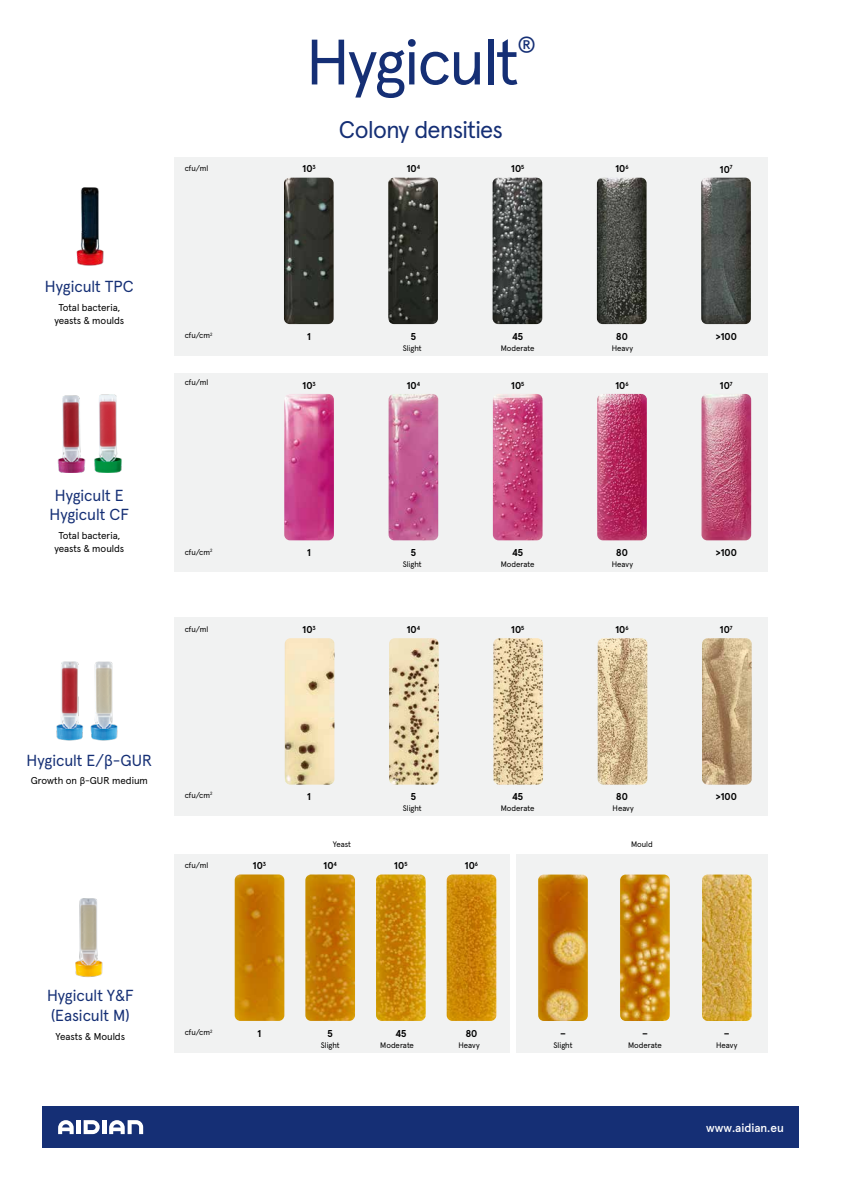
<style>
.page{position:relative;width:842px;height:1191px;background:#fff}
.page>*{position:absolute;margin:0;border:0;box-sizing:border-box;transform-origin:0 0}
.t1{font:64px "Apercu Pro";letter-spacing:-.025em;color:#152f75}
.t2{font:24px "Apercu Pro";letter-spacing:-.025em;color:#152f75}
.t3{font:21px "Apercu Pro";color:#152f75}
.t4{font:16px/18.7px "Apercu Pro";color:#152f75;text-align:center}
.t5{font:500 12px "Apercu Pro";color:#fff}
.t6{font:700 10px "Apercu Pro";color:#000}
.t7{font:10px/13px "Apercu Pro";letter-spacing:-.005em;color:#000;text-align:center}
.t8{font:8px "Apercu Pro";color:#000}
</style>
<div class="page">
<div style="left:174px;top:157px;width:594px;height:199px;background:#f1f2f2"></div>
<div style="left:174px;top:617px;width:594px;height:199px;background:#f1f2f2"></div>
<div style="left:174px;top:373px;width:594px;height:199px;background:#f1f2f2"></div>
<div style="left:174px;top:854px;width:336px;height:198px;background:#f1f2f2"></div>
<div style="left:516px;top:854px;width:252px;height:198px;background:#f1f2f2"></div>
<div style="left:43px;top:1106px;width:756px;height:42px;background:#152f75"></div>
<svg style="left:84px;top:1120px;width:16px;height:14px"></svg>
<hr style="left:77px;top:1120px;width:4px;height:14px;background:#fff">
<hr style="left:102px;top:1120px;width:4px;height:14px;background:#fff">
<svg style="left:58px;top:1120px;width:16px;height:14px"></svg>
<svg style="left:109px;top:1120px;width:34px;height:14px"></svg>
<img style="left:284px;top:178px;width:50px;height:146px">
<img style="left:388px;top:178px;width:50px;height:146px">
<img style="left:493px;top:178px;width:49px;height:146px">
<img style="left:597px;top:178px;width:49px;height:146px">
<img style="left:701px;top:178px;width:50px;height:146px">
<img style="left:284px;top:394px;width:50px;height:146px">
<img style="left:389px;top:394px;width:49px;height:146px">
<img style="left:493px;top:394px;width:49px;height:146px">
<img style="left:597px;top:394px;width:50px;height:146px">
<img style="left:701px;top:394px;width:50px;height:146px">
<img style="left:285px;top:638px;width:49px;height:146px">
<img style="left:389px;top:638px;width:50px;height:146px">
<img style="left:493px;top:638px;width:50px;height:146px">
<img style="left:598px;top:638px;width:49px;height:146px">
<img style="left:702px;top:638px;width:50px;height:146px">
<img style="left:235px;top:874px;width:49px;height:147px">
<img style="left:305px;top:874px;width:50px;height:147px">
<img style="left:376px;top:874px;width:50px;height:147px">
<img style="left:447px;top:874px;width:49px;height:147px">
<img style="left:538px;top:874px;width:50px;height:147px">
<img style="left:620px;top:874px;width:50px;height:147px">
<img style="left:702px;top:874px;width:50px;height:147px">
<img style="left:76px;top:187px;width:28px;height:79px">
<img style="left:94px;top:394px;width:28px;height:79px">
<img style="left:57px;top:395px;width:29px;height:78px">
<img style="left:56px;top:661px;width:28px;height:79px">
<img style="left:90px;top:661px;width:28px;height:79px">
<img style="left:75px;top:898px;width:28px;height:79px">
<h3 class="t4" style="left:45px;top:276px;width:90px">Hygicult TPC</h3>
<p class="t7" style="left:54px;top:300px;width:71px">Total bacteria, yeasts &amp; moulds</p>
<h3 class="t4" style="left:50px;top:485px;width:81px">Hygicult E<br>Hygicult CF</h3>
<p class="t7" style="left:54px;top:528px;width:71px">Total bacteria, yeasts &amp; moulds</p>
<p class="t8" style="left:185px;top:162px;width:25px">cfu/ml</p>
<p class="t8" style="left:185px;top:329px;width:29px">cfu/cm<sup>2</sup></p>
<p class="t8" style="left:185px;top:376px;width:25px">cfu/ml</p>
<p class="t8" style="left:185px;top:545px;width:29px">cfu/cm<sup>2</sup></p>
<p class="t8" style="left:185px;top:622px;width:25px">cfu/ml</p>
<h1 class="t1" style="left:306px;top:13px;width:214px">Hygicult</h1>
<h3 class="t3" style="left:517px;top:29px;width:20px">®</h3>
<p class="t6" style="left:302px;top:161px;width:15px">10<sup>3</sup></p>
<h2 class="t2" style="left:339px;top:111px;width:165px">Colony densities</h2>
<p class="t6" style="left:407px;top:161px;width:15px">10<sup>4</sup></p>
<p class="t6" style="left:511px;top:161px;width:15px">10<sup>5</sup></p>
<p class="t6" style="left:615px;top:161px;width:15px">10<sup>6</sup></p>
<p class="t6" style="left:307px;top:329px;width:5px">1</p>
<p class="t6" style="left:411px;top:329px;width:7px">5</p>
<p class="t6" style="left:512px;top:329px;width:12px">45</p>
<p class="t6" style="left:616px;top:329px;width:13px">80</p>
<p class="t8" style="left:403px;top:342px;width:21px">Slight</p>
<p class="t8" style="left:501px;top:342px;width:35px">Moderate</p>
<p class="t8" style="left:612px;top:342px;width:23px">Heavy</p>
<p class="t6" style="left:302px;top:377px;width:15px">10<sup>3</sup></p>
<p class="t6" style="left:407px;top:377px;width:15px">10<sup>4</sup></p>
<p class="t6" style="left:511px;top:377px;width:15px">10<sup>5</sup></p>
<p class="t6" style="left:615px;top:377px;width:15px">10<sup>6</sup></p>
<p class="t6" style="left:307px;top:545px;width:5px">1</p>
<p class="t6" style="left:411px;top:545px;width:7px">5</p>
<p class="t6" style="left:512px;top:545px;width:12px">45</p>
<p class="t6" style="left:616px;top:545px;width:13px">80</p>
<p class="t8" style="left:403px;top:558px;width:21px">Slight</p>
<p class="t8" style="left:501px;top:558px;width:35px">Moderate</p>
<p class="t8" style="left:612px;top:558px;width:23px">Heavy</p>
<p class="t6" style="left:302px;top:622px;width:15px">10<sup>3</sup></p>
<p class="t6" style="left:407px;top:622px;width:15px">10<sup>4</sup></p>
<p class="t6" style="left:511px;top:622px;width:15px">10<sup>5</sup></p>
<p class="t6" style="left:615px;top:622px;width:15px">10<sup>6</sup></p>
<h3 class="t4" style="left:27px;top:749px;width:127px">Hygicult E/β-GUR</h3>
<p class="t7" style="left:31px;top:773px;width:119px">Growth on β-GUR medium</p>
<p class="t8" style="left:185px;top:789px;width:29px">cfu/cm<sup>2</sup></p>
<p class="t8" style="left:185px;top:858px;width:25px">cfu/ml</p>
<p class="t6" style="left:253px;top:858px;width:15px">10<sup>3</sup></p>
<p class="t6" style="left:307px;top:788px;width:5px">1</p>
<p class="t8" style="left:333px;top:838px;width:20px">Yeast</p>
<p class="t6" style="left:323px;top:858px;width:15px">10<sup>4</sup></p>
<p class="t6" style="left:411px;top:788px;width:7px">5</p>
<p class="t6" style="left:512px;top:788px;width:12px">45</p>
<p class="t8" style="left:403px;top:802px;width:21px">Slight</p>
<p class="t8" style="left:501px;top:802px;width:35px">Moderate</p>
<p class="t6" style="left:394px;top:858px;width:15px">10<sup>5</sup></p>
<p class="t6" style="left:465px;top:858px;width:15px">10<sup>6</sup></p>
<p class="t6" style="left:616px;top:788px;width:13px">80</p>
<p class="t8" style="left:612px;top:802px;width:23px">Heavy</p>
<p class="t8" style="left:631px;top:838px;width:23px">Mould</p>
<p class="t6" style="left:720px;top:161px;width:14px">10<sup>7</sup></p>
<p class="t6" style="left:716px;top:329px;width:23px">&gt;100</p>
<p class="t6" style="left:720px;top:377px;width:14px">10<sup>7</sup></p>
<p class="t6" style="left:716px;top:545px;width:23px">&gt;100</p>
<p class="t6" style="left:720px;top:622px;width:14px">10<sup>7</sup></p>
<p class="t6" style="left:716px;top:788px;width:23px">&gt;100</p>
<h3 class="t4" style="left:47px;top:984px;width:88px;line-height:20px;text-align:left">Hygicult Y&amp;F (Easicult M)</h3>
<p class="t7" style="left:56px;top:1029px;width:71px">Yeasts &amp; Moulds</p>
<p class="t8" style="left:185px;top:1026px;width:29px">cfu/cm<sup>2</sup></p>
<p class="t6" style="left:258px;top:1025px;width:5px">1</p>
<p class="t6" style="left:328px;top:1025px;width:7px">5</p>
<p class="t6" style="left:395px;top:1025px;width:12px">45</p>
<p class="t6" style="left:466px;top:1025px;width:13px">80</p>
<p class="t6" style="left:560px;top:1025px;width:7px">–</p>
<p class="t6" style="left:642px;top:1025px;width:7px">–</p>
<p class="t6" style="left:724px;top:1025px;width:7px">–</p>
<p class="t8" style="left:321px;top:1039px;width:21px">Slight</p>
<p class="t8" style="left:553px;top:1039px;width:21px">Slight</p>
<p class="t8" style="left:380px;top:1039px;width:35px">Moderate</p>
<p class="t8" style="left:628px;top:1039px;width:35px">Moderate</p>
<p class="t8" style="left:458px;top:1039px;width:23px">Heavy</p>
<p class="t8" style="left:716px;top:1039px;width:23px">Heavy</p>
<h3 class="t5" style="left:706px;top:1118px;width:79px">www.aidian.eu</h3>
</div>
